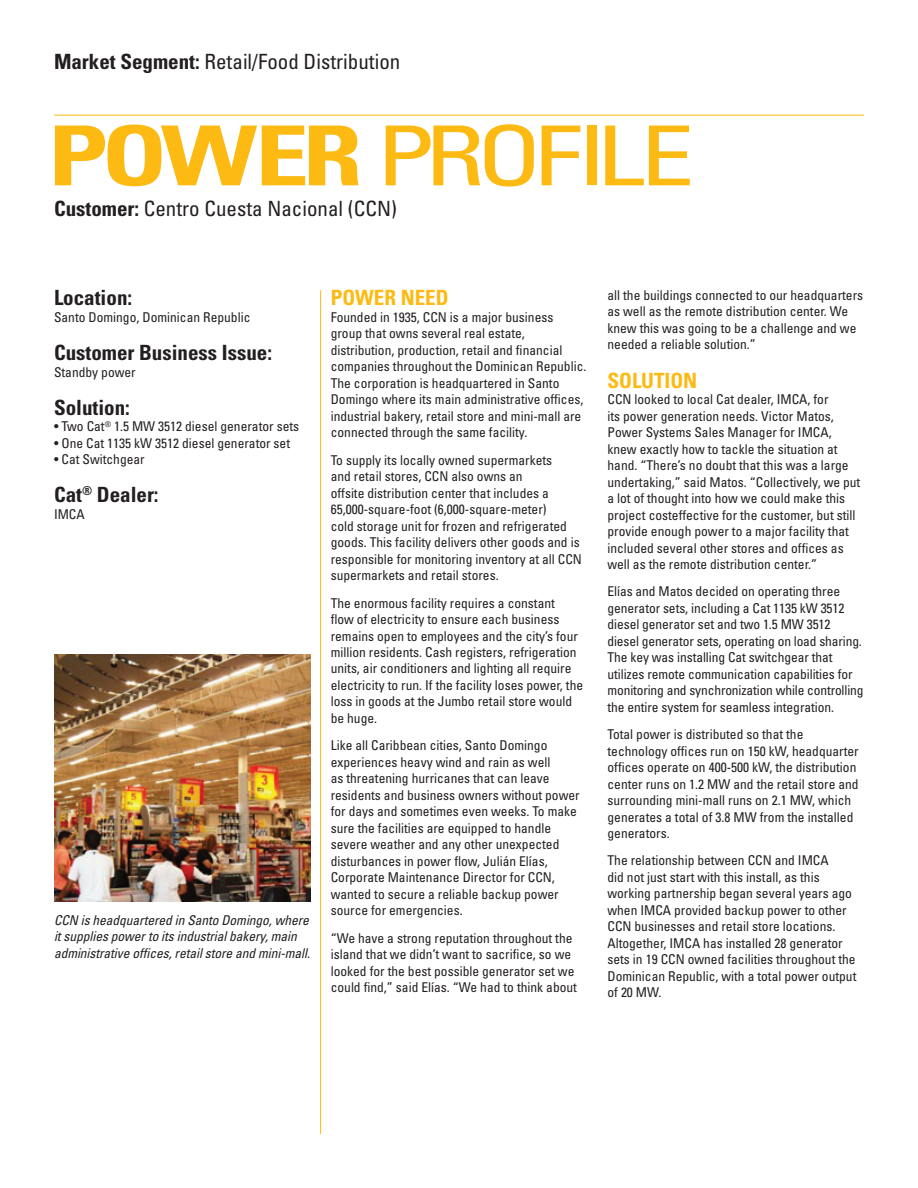
<style>
.page{position:relative;width:918px;height:1188px;background:#fff}
.page>*{position:absolute;margin:0;border:0;box-sizing:border-box;transform-origin:0 0}
.t1{font:condensed 82.8px "Univers LT Std";letter-spacing:-.08em;color:#fcba13;scale:1.3 1}
.t2{font:condensed 21px "Univers LT Std";color:#231f20}
.t3{font:700 condensed 21px "Univers LT Std";color:#231f20}
.t4{font:700 condensed 21px "Univers LT Std";color:#fcba13}
.t5{font:condensed 13.5px/16.5px "Univers LT Std";color:#231f20}
.t6{font:italic condensed 13.5px/16.5px "Univers LT Std";letter-spacing:-.005em;color:#231f20}
.s1{font-weight:700}
</style>
<div class="page">
<img style="left:54px;top:655px;width:256px;height:246px">
<hr style="left:320px;top:290px;width:1px;height:844px;background:#fcba13">
<hr style="left:54px;top:115px;width:810px;height:1px;background:#fcba13">
<h2 class="t2" style="left:54px;top:48px;width:348px"><span class="s1">Market Segment:</span> Retail/Food Distribution</h2>
<h1 class="t1" style="left:48px;top:103px;width:499px"><span class="s1">POWER</span> PROFILE</h1>
<h2 class="t2" style="left:54px;top:195px;width:345px"><span class="s1">Customer:</span> Centro Cuesta Nacional (CCN)</h2>
<h2 class="t3" style="left:54px;top:285px;width:80px">Location:</h2>
<p class="t5" style="left:54px;top:309px;width:198px">Santo Domingo, Dominican Republic</p>
<h2 class="t3" style="left:54px;top:340px;width:220px">Customer Business Issue:</h2>
<p class="t5" style="left:54px;top:363px;width:83px">Standby power</p>
<h2 class="t3" style="left:54px;top:394px;width:77px">Solution:</h2>
<p class="t5" style="left:54px;top:418px;width:247px">• Two Cat<sup>®</sup> 1.5 MW 3512 diesel generator sets</p>
<p class="t5" style="left:54px;top:434px;width:238px">• One Cat 1135 kW 3512 diesel generator set</p>
<p class="t5" style="left:54px;top:451px;width:92px">• Cat Switchgear</p>
<h2 class="t3" style="left:54px;top:482px;width:106px">Cat<sup>®</sup> Dealer:</h2>
<p class="t5" style="left:54px;top:506px;width:32px">IMCA</p>
<p class="t6" style="left:54px;top:911px;width:258px">CCN is headquartered in Santo Domingo, where it supplies power to its industrial bakery, main administrative offices, retail store and mini-mall.</p>
<h2 class="t4" style="left:331px;top:285px;width:119px">POWER NEED</h2>
<p class="t5" style="left:331px;top:309px;width:257px">Founded in 1935, CCN is a major business group that owns several real estate, distribution, production, retail and financial companies throughout the Dominican Republic.<br>The corporation is headquartered in Santo Domingo where its main administrative offices, industrial bakery, retail store and mini-mall are connected through the same facility.</p>
<p class="t5" style="left:331px;top:451px;width:253px">To supply its locally owned supermarkets<br>and retail stores, CCN also owns an<br>offsite distribution center that includes a 65,000-square-foot (6,000-square-meter)<br>cold storage unit for frozen and refrigerated goods. This facility delivers other goods and is responsible for monitoring inventory at all CCN supermarkets and retail stores.</p>
<p class="t5" style="left:331px;top:594px;width:254px">The enormous facility requires a constant<br>flow of electricity to ensure each business remains open to employees and the city’s four million residents. Cash registers, refrigeration units, air conditioners and lighting all require electricity to run. If the facility loses power, the loss in goods at the Jumbo retail store would be huge.</p>
<p class="t5" style="left:331px;top:737px;width:250px">Like all Caribbean cities, Santo Domingo experiences heavy wind and rain as well<br>as threatening hurricanes that can leave residents and business owners without power for days and sometimes even weeks. To make sure the facilities are equipped to handle severe weather and any other unexpected disturbances in power flow, Julián Elías, Corporate Maintenance Director for CCN, wanted to secure a reliable backup power source for emergencies.</p>
<p class="t5" style="left:331px;top:929px;width:248px">“We have a strong reputation throughout the island that we didn’t want to sacrifice, so we looked for the best possible generator set we could find,” said Elías. “We had to think about</p>
<p class="t5" style="left:608px;top:287px;width:257px">all the buildings connected to our headquarters as well as the remote distribution center. We knew this was going to be a challenge and we needed a reliable solution.”</p>
<h2 class="t4" style="left:608px;top:367px;width:91px">SOLUTION</h2>
<p class="t5" style="left:608px;top:391px;width:254px">CCN looked to local Cat dealer, IMCA, for<br>its power generation needs. Victor Matos, Power Systems Sales Manager for IMCA, knew exactly how to tackle the situation at hand. “There’s no doubt that this was a large undertaking,” said Matos. “Collectively, we put a lot of thought into how we could make this project costeffective for the customer, but still provide enough power to a major facility that included several other stores and offices as well as the remote distribution center.”</p>
<p class="t5" style="left:608px;top:583px;width:258px">Elías and Matos decided on operating three generator sets, including a Cat 1135 kW 3512 diesel generator set and two 1.5 MW 3512 diesel generator sets, operating on load sharing.<br>The key was installing Cat switchgear that utilizes remote communication capabilities for monitoring and synchronization while controlling the entire system for seamless integration.</p>
<p class="t5" style="left:608px;top:726px;width:253px">Total power is distributed so that the technology offices run on 150 kW, headquarter offices operate on 400-500 kW, the distribution center runs on 1.2 MW and the retail store and surrounding mini-mall runs on 2.1 MW, which generates a total of 3.8 MW from the installed generators.</p>
<p class="t5" style="left:608px;top:852px;width:250px">The relationship between CCN and IMCA<br>did not just start with this install, as this working partnership began several years ago when IMCA provided backup power to other CCN businesses and retail store locations.<br>Altogether, IMCA has installed 28 generator sets in 19 CCN owned facilities throughout the Dominican Republic, with a total power output of 20 MW.</p>
</div>
